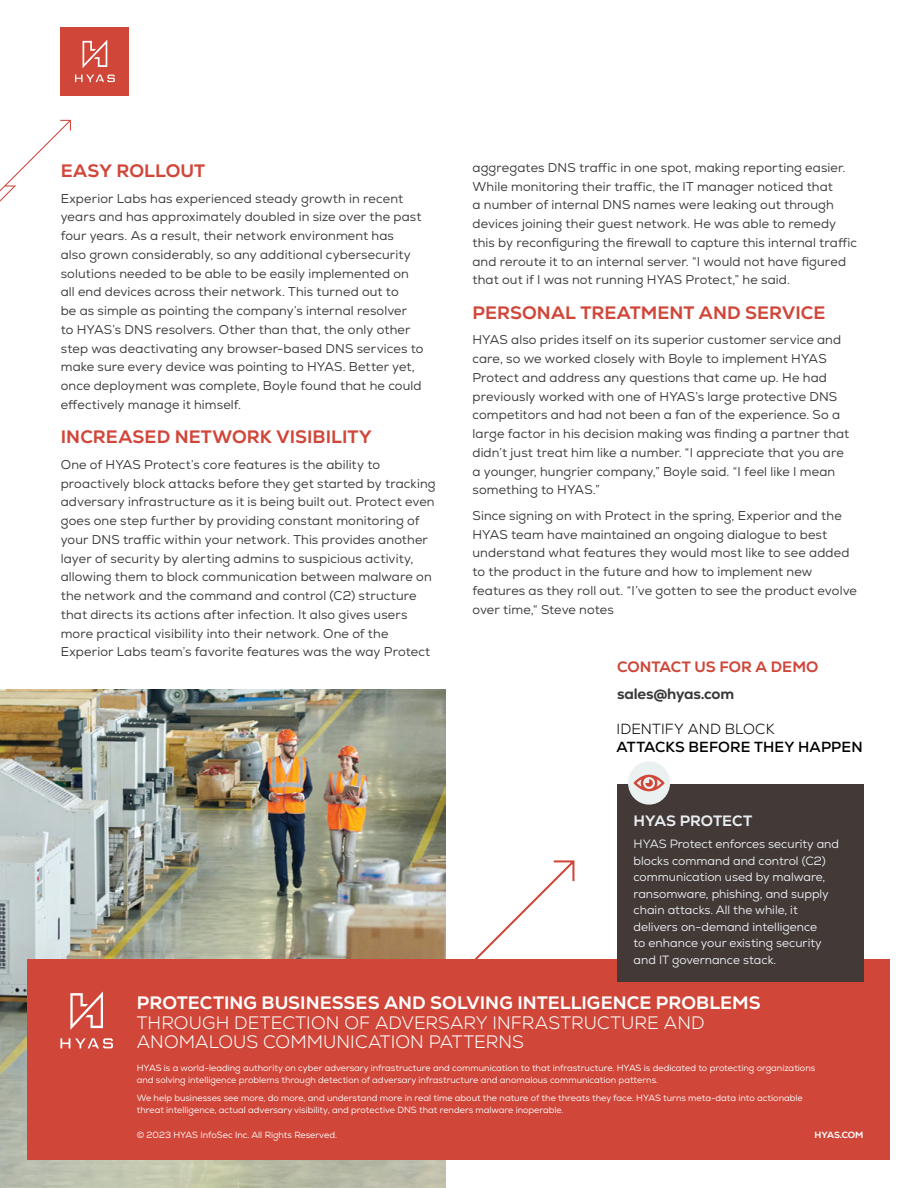
<style>
.page{position:relative;width:918px;height:1188px;background:#fff}
.page>*{position:absolute;margin:0;border:0;box-sizing:border-box;transform-origin:0 0}
.t1{font:300 18px/19.5px "Nexa";letter-spacing:.005em;color:#fff}
.Subhead{font:800 18px "Nexa";letter-spacing:.005em;color:#d04639}
.t2{font:800 18px "Nexa";letter-spacing:.005em;color:#fff}
.t3{font:800 15px "Nexa";color:#d04639}
.Body_-_Regular{font:800 15px "Nexa";letter-spacing:-.01em;color:#373839}
.Body_-_Tiny{font:800 15px "Nexa";color:#e8edf0}
.t4{font:700 14.7px "Nexa";letter-spacing:.01em;color:#000}
.t5{font:300 14.7px "Nexa";letter-spacing:.01em;color:#000}
.Body{font:12.75px/18.8px "Nexa";letter-spacing:.01em;color:#373839}
.Body_-_Tiny-2{font:12px/16.5px "Nexa";color:#e8edf0}
.Body_-_Tiny-3{font:9px/12px "Nexa";color:#fff}
.Body_-_Tiny-4{font:800 9px "Nexa";letter-spacing:-.01em;color:#fff}
</style>
<div class="page">
<img style="left:0;top:690px;width:446px;height:498px">
<div style="left:28px;top:959px;width:862px;height:201px;background:#d04639"></div>
<svg style="left:351px;top:860px;width:223px;height:99px"></svg>
<div style="left:617px;top:785px;width:247px;height:197px;background:#433a38"></div>
<svg style="left:60px;top:1038px;width:53px;height:10px"></svg>
<svg style="left:70px;top:991px;width:33px;height:39px"></svg>
<svg style="left:0;top:120px;width:71px;height:82px"></svg>
<div style="left:61px;top:27px;width:68px;height:68px;background:#d04639"></div>
<svg style="left:75px;top:75px;width:40px;height:7px"></svg>
<svg style="left:83px;top:40px;width:24px;height:28px"></svg>
<div style="left:629px;top:762px;width:40px;height:42px;background:#ebf0f0;border-radius:50%"></div>
<div style="left:628px;top:761px;width:42px;height:44px;border:2px solid #ebf0f0;border-radius:50%"></div>
<svg style="left:633px;top:775px;width:32px;height:16px"></svg>
<p class="Subhead" style="left:61px;top:159px;width:146px">EASY ROLLOUT</p>
<p class="Body" style="left:61px;top:189px;width:364px">Experior Labs has experienced steady growth in recent years and has approximately doubled in size over the past four years. As a result, their network environment has<br>also grown considerably, so any additional cybersecurity solutions needed to be able to be easily implemented on all end devices across their network. This turned out to<br>be as simple as pointing the company’s internal resolver<br>to HYAS’s DNS resolvers. Other than that, the only other step was deactivating any browser-based DNS services to make sure every device was pointing to HYAS. Better yet, once deployment was complete, Boyle found that he could effectively manage it himself.</p>
<p class="Subhead" style="left:61px;top:426px;width:312px">INCREASED NETWORK VISIBILITY</p>
<p class="Body" style="left:61px;top:455px;width:376px">One of HYAS Protect’s core features is the ability to proactively block attacks before they get started by tracking adversary infrastructure as it is being built out. Protect even goes one step further by providing constant monitoring of your DNS traffic within your network. This provides another layer of security by alerting admins to suspicious activity, allowing them to block communication between malware on the network and the command and control (C2) structure that directs its actions after infection. It also gives users more practical visibility into their network. One of the Experior Labs team’s favorite features was the way Protect</p>
<p class="Body" style="left:472px;top:158px;width:386px">aggregates DNS traffic in one spot, making reporting easier.<br>While monitoring their traffic, the IT manager noticed that<br>a number of internal DNS names were leaking out through devices joining their guest network. He was able to remedy this by reconfiguring the firewall to capture this internal traffic and reroute it to an internal server. “I would not have figured that out if I was not running HYAS Protect,” he said.</p>
<p class="Subhead" style="left:473px;top:301px;width:354px">PERSONAL TREATMENT AND SERVICE</p>
<p class="Body" style="left:472px;top:331px;width:378px">HYAS also prides itself on its superior customer service and care, so we worked closely with Boyle to implement HYAS Protect and address any questions that came up. He had previously worked with one of HYAS’s large protective DNS competitors and had not been a fan of the experience. So a large factor in his decision making was finding a partner that didn’t just treat him like a number. “I appreciate that you are a younger, hungrier company,” Boyle said. “I feel like I mean something to HYAS.”</p>
<p class="Body" style="left:472px;top:506px;width:386px">Since signing on with Protect in the spring, Experior and the HYAS team have maintained an ongoing dialogue to best understand what features they would most like to see added to the product in the future and how to implement new features as they roll out. “I’ve gotten to see the product evolve over time,“ Steve notes</p>
<p class="t3" style="left:617px;top:657px;width:203px">CONTACT US FOR A DEMO</p>
<p class="Body_-_Regular" style="left:617px;top:684px;width:118px">sales@hyas.com</p>
<p class="t5" style="left:617px;top:720px;width:159px">IDENTIFY AND BLOCK</p>
<p class="t4" style="left:617px;top:738px;width:248px">ATTACKS BEFORE THEY HAPPEN</p>
<p class="Body_-_Tiny" style="left:634px;top:811px;width:120px">HYAS PROTECT</p>
<p class="Body_-_Tiny-2" style="left:634px;top:836px;width:207px">HYAS Protect enforces security and blocks command and control (C2) communication used by malware, ransomware, phishing, and supply chain attacks. All the while, it delivers on-demand intelligence<br>to enhance your existing security and IT governance stack.</p>
<p class="t2" style="left:137px;top:992px;width:625px">PROTECTING BUSINESSES AND SOLVING INTELLIGENCE PROBLEMS</p>
<p class="t1" style="left:137px;top:1013px;width:569px">THROUGH DETECTION OF ADVERSARY INFRASTRUCTURE AND<br>ANOMALOUS COMMUNICATION PATTERNS</p>
<p class="Body_-_Tiny-3" style="left:137px;top:1062px;width:680px">HYAS is a world-leading authority on cyber adversary infrastructure and communication to that infrastructure. HYAS is dedicated to protecting organizations and solving intelligence problems through detection of adversary infrastructure and anomalous communication patterns.</p>
<p class="Body_-_Tiny-3" style="left:137px;top:1092px;width:667px">We help businesses see more, do more, and understand more in real time about the nature of the threats they face. HYAS turns meta-data into actionable threat intelligence, actual adversary visibility, and protective DNS that renders malware inoperable.</p>
<p class="Body_-_Tiny-3" style="left:137px;top:1130px;width:202px">© 2023 HYAS InfoSec Inc. All Rights Reserved.</p>
<p class="Body_-_Tiny-4" style="left:815px;top:1130px;width:51px">HYAS.COM</p>
</div>
